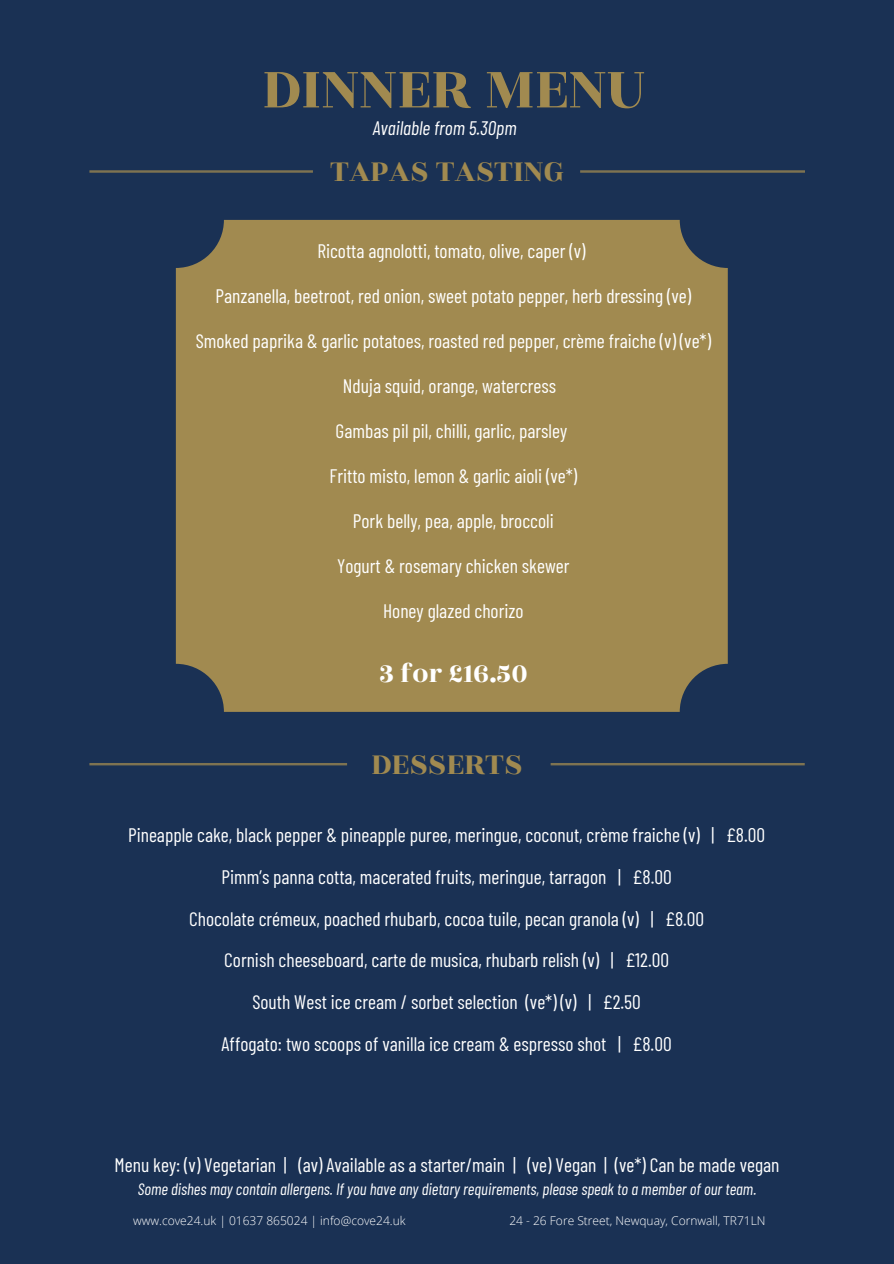
<style>
.page{position:relative;width:894px;height:1264px;background:#fff}
.page>*{position:absolute;margin:0;border:0;box-sizing:border-box;transform-origin:0 0}
.t1{font:63px "Rozha One";color:#a18a50}
.t2{font:33px "Rozha One";color:#a18a50}
.t3{font:28.5px "Rozha One";color:#fff}
.t4{font:19.5px "Barlow Condensed";color:#fff}
.t5{font:italic 19.5px "Barlow Condensed";color:#fff}
.t6{font:italic 16.5px "Barlow Condensed";color:#fff}
.t7{font:300 12px "Open Sans";color:#fff}
</style>
<div class="page">
<div style="left:0;top:0;width:893px;height:1263px;background:#1a3154"></div>
<svg style="left:89px;top:170px;width:224px;height:3px"></svg>
<svg style="left:580px;top:170px;width:224px;height:3px"></svg>
<svg style="left:89px;top:763px;width:258px;height:2px"></svg>
<svg style="left:550px;top:763px;width:254px;height:2px"></svg>
<div style="left:176px;top:220px;width:551px;height:492px;background:#a18a50;border-radius:48px"></div>
<p class="t1" style="left:262px;top:45px;width:384px">DINNER MENU</p>
<p class="t5" style="left:373px;top:115px;width:145px">Available from 5.30pm</p>
<p class="t2" style="left:330px;top:148px;width:235px">TAPAS TASTING</p>
<p class="t4" style="left:317px;top:238px;width:269px">Ricotta agnolotti, tomato, olive, caper (v)</p>
<p class="t4" style="left:215px;top:283px;width:477px">Panzanella, beetroot, red onion, sweet potato pepper, herb dressing (ve)</p>
<p class="t4" style="left:196px;top:328px;width:516px">Smoked paprika &amp; garlic potatoes, roasted red pepper, crème fraiche (v) (ve*)</p>
<p class="t4" style="left:343px;top:373px;width:214px">Nduja squid, orange, watercress</p>
<p class="t4" style="left:335px;top:418px;width:233px">Gambas pil pil, chilli, garlic, parsley</p>
<p class="t4" style="left:329px;top:463px;width:249px">Fritto misto, lemon &amp; garlic aioli (ve*)</p>
<p class="t4" style="left:353px;top:508px;width:202px">Pork belly, pea, apple, broccoli</p>
<p class="t4" style="left:337px;top:553px;width:234px">Yogurt &amp; rosemary chicken skewer</p>
<p class="t4" style="left:383px;top:598px;width:142px">Honey glazed chorizo</p>
<p class="t3" style="left:379px;top:653px;width:150px">3 for £16.50</p>
<p class="t2" style="left:371px;top:740px;width:153px">DESSERTS</p>
<p class="t4" style="left:128px;top:822px;width:638px">Pineapple cake, black pepper &amp; pineapple puree, meringue, coconut, crème fraiche (v) | £8.00</p>
<p class="t4" style="left:221px;top:864px;width:451px">Pimm’s panna cotta, macerated fruits, meringue, tarragon | £8.00</p>
<p class="t4" style="left:189px;top:906px;width:516px">Chocolate crémeux, poached rhubarb, cocoa tuile, pecan granola (v) | £8.00</p>
<p class="t4" style="left:224px;top:947px;width:446px">Cornish cheeseboard, carte de musica, rhubarb relish (v) | £12.00</p>
<p class="t4" style="left:252px;top:989px;width:390px">South West ice cream / sorbet selection (ve*) (v) | £2.50</p>
<p class="t4" style="left:221px;top:1031px;width:451px">Affogato: two scoops of vanilla ice cream &amp; espresso shot | £8.00</p>
<p class="t4" style="left:115px;top:1152px;width:666px">Menu key: (v) Vegetarian | (av) Available as a starter/main | (ve) Vegan | (ve*) Can be made vegan</p>
<p class="t6" style="left:138px;top:1178px;width:620px">Some dishes may contain allergens. If you have any dietary requirements, please speak to a member of our team.</p>
<p class="t7" style="left:133px;top:1212px;width:274px">www.cove24.uk | 01637 865024 | info@cove24.uk</p>
<p class="t7" style="left:509px;top:1212px;width:258px">24 - 26 Fore Street, Newquay, Cornwall, TR71LN</p>
</div>
